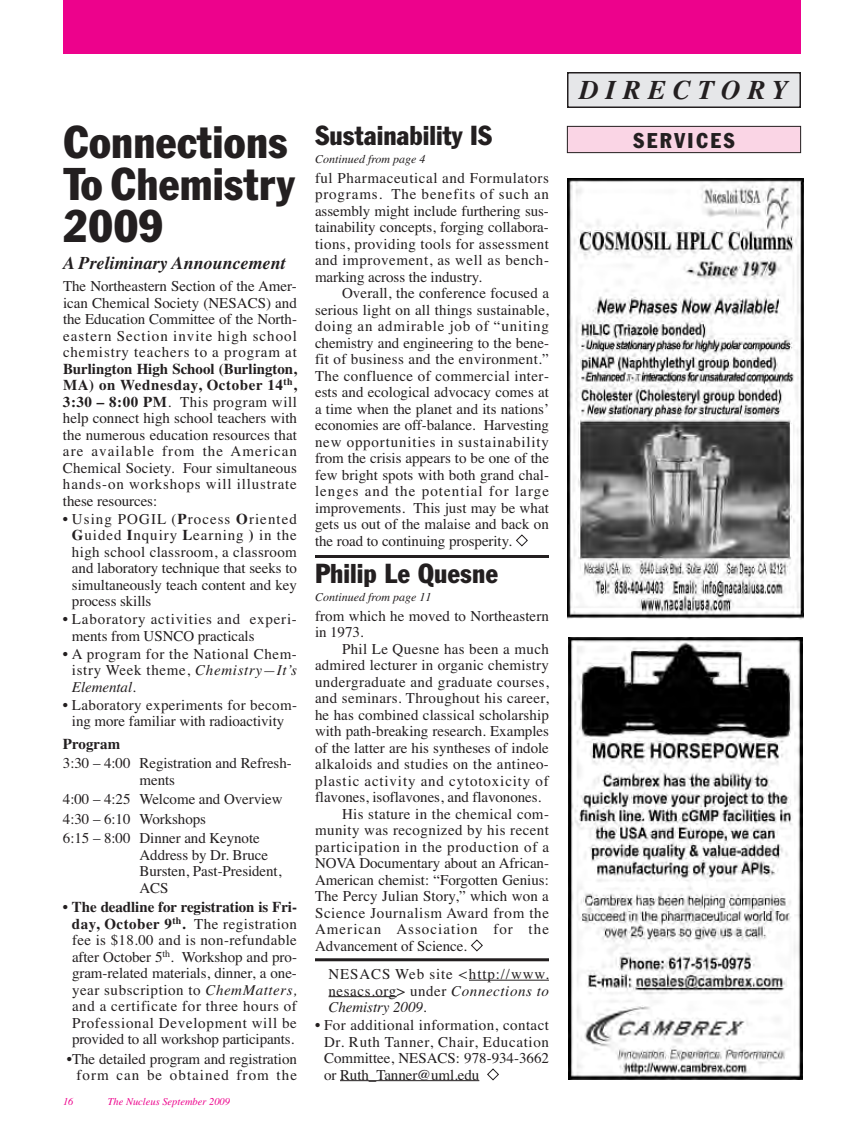
<style>
.page{position:relative;width:864px;height:1134px;background:#fff}
.page>*{position:absolute;margin:0;border:0;box-sizing:border-box;transform-origin:0 0}
.t1{font:condensed 45px/42px "Franklin Gothic BT";color:#231f20}
.t2{font:condensed 27px "Franklin Gothic BT";color:#231f20}
.t3{font:italic 700 27px "Times";letter-spacing:.26em;color:#231f20}
.t4{font:condensed 21px "Franklin Gothic BT";letter-spacing:.11em;color:#231f20}
.t5{font:italic 700 18px "Times";color:#231f20}
.t6{font:15px/16.5px "Times";letter-spacing:.01em;color:#231f20;text-align:justify}
.t7{font:15px "Times";letter-spacing:.03em;color:#231f20}
.t8{font:15px/16.5px "Times";letter-spacing:.055em;color:#231f20}
.t9{font:15px "Times";letter-spacing:.06em;color:#231f20}
.t10{font:15px "Times";letter-spacing:.05em;color:#231f20}
.t11{font:15px "Times";letter-spacing:.045em;color:#231f20}
.t12{font:15px "Times";letter-spacing:.07em;color:#231f20}
.t13{font:700 15px "Times";color:#231f20}
.t14{font:italic 12px "Times";color:#231f20}
.t15{font:italic 10.5px "Times";color:#ed028c}
.s1{font-weight:700}
.s2{font-style:italic}
.s3{color:#fff}
</style>
<div class="page">
<hr style="left:469px;top:980px;width:80px;height:1px;background:#231f20">
<hr style="left:329px;top:996px;width:68px;height:1px;background:#231f20">
<hr style="left:340px;top:1080px;width:139px;height:1px;background:#231f20">
<div style="left:63px;top:0;width:738px;height:54px;background:#ed028c"></div>
<img style="left:567px;top:179px;width:236px;height:441px">
<div style="left:567px;top:126px;width:234px;height:27px;background:#fad5e5"></div>
<div style="left:567px;top:126px;width:234px;height:27px;border:1px solid #231f20"></div>
<div style="left:568px;top:73px;width:232px;height:34px;background:#e6e7e9"></div>
<div style="left:567px;top:72px;width:234px;height:36px;border:2px solid #231f20"></div>
<hr style="left:315px;top:555px;width:234px;height:3px;background:#231f20">
<img style="left:568px;top:638px;width:234px;height:441px">
<hr style="left:315px;top:958px;width:234px;height:3px;background:#231f20">
<h1 class="t1" style="left:63px;top:124px;width:233px">Connections<br>To Chemistry<br>2009</h1>
<p class="t5" style="left:63px;top:252px;width:224px">A Preliminary Announcement</p>
<p class="t6" style="left:63px;top:278px;width:235px">The Northeastern Section of the Amer&shy;ican Chemical Society (NESACS) and the Education Committee of the North&shy;eastern Section invite high school chemistry teachers to a program at</p>
<p class="t6" style="left:63px;top:360px;width:235px"><span class="s1">Burlington High School (Burlington, MA) on Wednesday, October 14</span><sup>th</sup><span class="s1">, 3:30 – 8:00 PM</span>. This program will help connect high school teachers with the numerous education resources that are available from the American Chemical Society. Four simultaneous hands-on workshops will illustrate these resources:</p>
<p class="t6" style="left:72px;top:510px;width:227px;text-indent:-9px">• Using POGIL (<span class="s1">P</span>rocess <span class="s1">O</span>riented <span class="s1">G</span>uided <span class="s1">I</span>nquiry <span class="s1">L</span>earning <span class="s1">)</span> in the high school classroom, a classroom and laboratory technique that seeks to simultaneously teach content and key process skills</p>
<p class="t8" style="left:72px;top:611px;width:226px;text-indent:-9px">• Laboratory activities and experi&shy;ments from USNCO practicals</p>
<p class="t6" style="left:72px;top:645px;width:226px;text-indent:-9px">• A program for the National Chem&shy;istry Week theme, <span class="s2">Chemistry—It’s Elemental</span>.</p>
<p class="t6" style="left:63px;top:696px;width:235px;text-align:center">• Laboratory experiments for becom&shy;ing more familiar with radioactivity</p>
<p class="t13" style="left:63px;top:735px;width:59px">Program</p>
<p class="t6" style="left:139px;top:755px;width:154px;text-indent:-76px">3:30 – 4:00 Registration and Refresh&shy;ments</p>
<p class="t6" style="left:63px;top:789px;width:221px;line-height:19.5px;text-align:left">4:00 – 4:25 Welcome and Overview<br>4:30 – 6:10 Workshops<br>6:15 – 8:00 Dinner and Keynote</p>
<p class="t6" style="left:139px;top:846px;width:143px;text-align:left">Address by Dr. Bruce<br>Bursten, Past-President,<br>ACS</p>
<p class="t6" style="left:63px;top:899px;width:236px;text-align:center">• <span class="s1">The deadline for registration is Fri&shy;day, October 9</span><sup>th</sup><span class="s1">.</span> The registration fee is $18.00 and is non-refundable after October 5<sup>th</sup>. Workshop and pro&shy;gram-related materials, dinner, a one&shy;year subscription to <span class="s2">ChemMatters, </span>and a certificate for three hours of Professional Development will be provided to all workshop participants.</p>
<p class="t6" style="left:67px;top:1050px;width:232px;text-align:right">•The detailed program and registration form can be obtained from the</p>
<p class="t15" style="left:63px;top:1095px;width:12px">16</p>
<p class="t15" style="left:108px;top:1095px;width:124px">The Nucleus September 2009</p>
<h2 class="t2" style="left:315px;top:126px;width:179px">Sustainability IS</h2>
<p class="t14" style="left:315px;top:152px;width:112px">Continued from page 4</p>
<p class="t6" style="left:315px;top:169px;width:236px">ful Pharmaceutical and Formulators programs. The benefits of such an assembly might include furthering sus&shy;tainability concepts, forging collabora&shy;tions, providing tools for assessment and improvement, as well as bench&shy;marking across the industry.</p>
<p class="t6" style="left:315px;top:285px;width:236px;text-indent:27px">Overall, the conference focused a serious light on all things sustainable, doing an admirable job of “uniting chemistry and engineering to the bene&shy;fit of business and the environment.” The confluence of commercial inter&shy;ests and ecological advocacy comes at a time when the planet and its nations’ economies are off-balance. Harvesting new opportunities in sustainability from the crisis appears to be one of the few bright spots with both grand chal&shy;lenges and the potential for large improvements. This just may be what gets us out of the malaise and back on the road to continuing prosperity. <span class="s3">◆</span></p>
<h2 class="t2" style="left:315px;top:564px;width:185px">Philip Le Quesne</h2>
<p class="t14" style="left:315px;top:590px;width:118px">Continued from page 11</p>
<p class="t6" style="left:315px;top:607px;width:235px">from which he moved to Northeastern in 1973.</p>
<p class="t6" style="left:342px;top:640px;width:208px">Phil Le Quesne has been a much</p>
<p class="t6" style="left:315px;top:657px;width:235px">admired lecturer in organic chemistry</p>
<p class="t7" style="left:315px;top:673px;width:235px">undergraduate and graduate courses,</p>
<p class="t6" style="left:315px;top:690px;width:235px">and seminars. Throughout his career,</p>
<p class="t6" style="left:315px;top:706px;width:235px">he has combined classical scholarship</p>
<p class="t6" style="left:315px;top:723px;width:235px">with path-breaking research. Examples</p>
<p class="t6" style="left:315px;top:739px;width:235px">of the latter are his syntheses of indole</p>
<p class="t7" style="left:315px;top:755px;width:235px">alkaloids and studies on the antineo-</p>
<p class="t9" style="left:315px;top:772px;width:235px">plastic activity and cytotoxicity of</p>
<p class="t6" style="left:315px;top:789px;width:228px">flavones, isoflavones, and flavonones.</p>
<p class="t6" style="left:342px;top:805px;width:209px">His stature in the chemical com-</p>
<p class="t7" style="left:315px;top:821px;width:236px">munity was recognized by his recent</p>
<p class="t10" style="left:315px;top:838px;width:236px">participation in the production of a</p>
<p class="t6" style="left:315px;top:855px;width:236px">NOVA Documentary about an African-</p>
<p class="t6" style="left:315px;top:871px;width:235px">American chemist: “Forgotten Genius:</p>
<p class="t6" style="left:315px;top:888px;width:235px">The Percy Julian Story,” which won a</p>
<p class="t11" style="left:315px;top:904px;width:235px">Science Journalism Award from the</p>
<p class="t12" style="left:315px;top:920px;width:236px">American Association for the</p>
<p class="t6" style="left:315px;top:937px;width:169px">Advancement of Science. <span class="s3">◆</span></p>
<p class="t6" style="left:329px;top:966px;width:222px">NESACS Web site <span class="s2">&lt;</span>http://www. nesacs.org&gt; under <span class="s2">Connections to Chemistry 2009.</span></p>
<p class="t6" style="left:324px;top:1017px;width:226px;text-indent:-9px">• For additional information, contact Dr. Ruth Tanner, Chair, Education Committee, NESACS: 978-934-3662 or Ruth_Tanner@uml.edu <span class="s3">◆</span></p>
<h2 class="t3" style="left:579px;top:74px;width:211px">DIRECTORY</h2>
<h3 class="t4" style="left:633px;top:133px;width:103px">SERVICES</h3>
</div>
